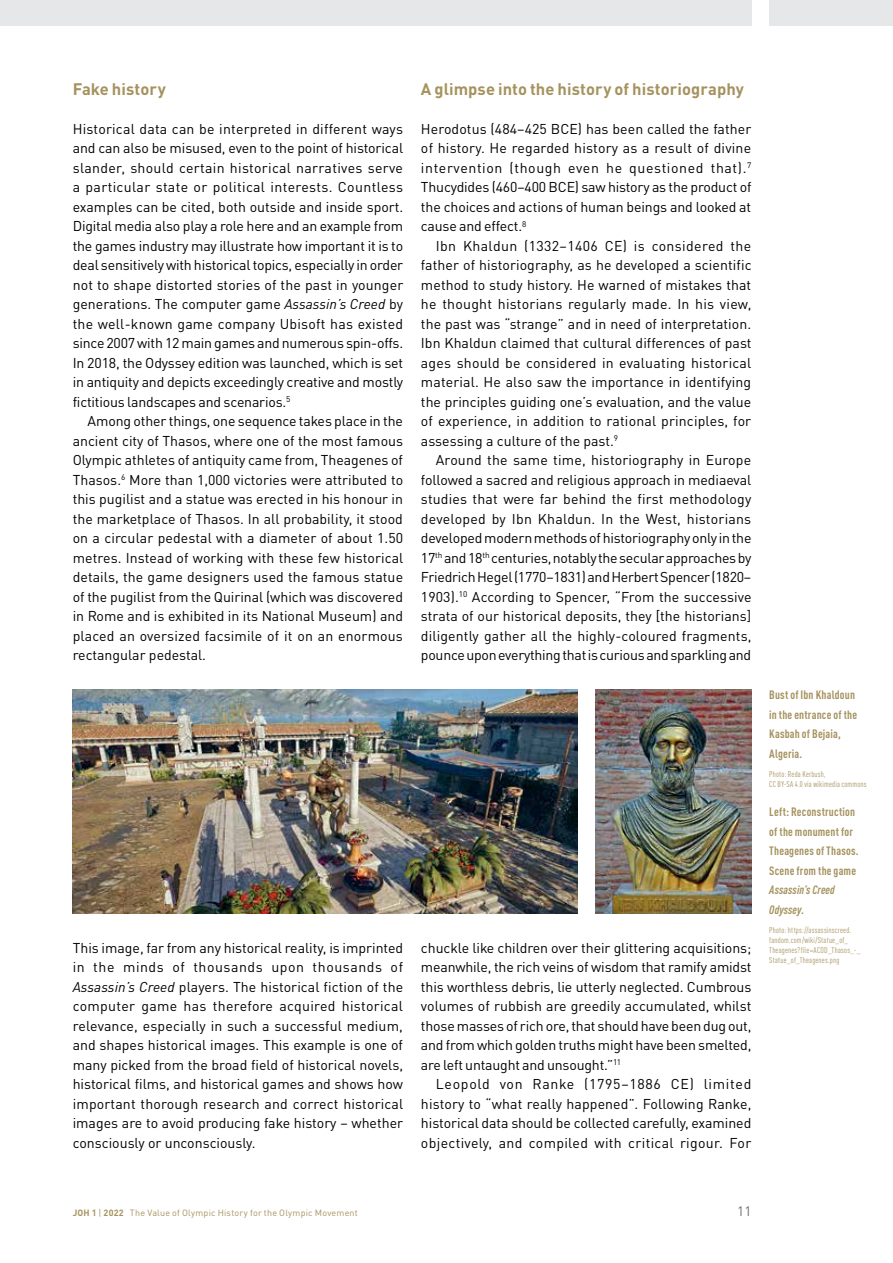
<style>
.page{position:relative;width:893px;height:1263px;background:#fff}
.page>*{position:absolute;margin:0;border:0;box-sizing:border-box;transform-origin:0 0}
.t1{font:700 16.5px "DIN Pro";letter-spacing:.005em;color:#a5925e}
.t2{font:14.1px/19.5px "DIN Pro";letter-spacing:-.005em;color:#000;text-align:justify}
.t3{font:13.5px "DIN Pro";color:#6d6e71}
.t4{font:700 condensed 12px/19.5px "DIN Pro";letter-spacing:.015em;color:#a5925e}
.t5{font:italic 700 condensed 12px/19.5px "DIN Pro";letter-spacing:.01em;color:#a5925e}
.t6{font:9px "DIN Pro";letter-spacing:.02em;color:#a5925e}
.t7{font:condensed 8.25px/9.8px "DIN Pro";letter-spacing:.03em;color:#a5925e}
.s1{font-style:italic}
.s2{font-style:normal}
.s3{font-weight:700}
</style>
<div class="page">
<div style="left:0;top:0;width:751px;height:26px;background:#e6e7e8"></div>
<div style="left:769px;top:0;width:124px;height:26px;background:#e6e7e8"></div>
<img style="left:595px;top:690px;width:156px;height:224px">
<img style="left:73px;top:690px;width:504px;height:224px">
<p class="t1" style="left:73px;top:75px;width:95px">Fake history</p>
<p class="t2" style="left:73px;top:118px;width:332px">Historical data can be interpreted in different ways and can also be misused, even to the point of historical slander, should certain historical narratives serve a particular state or political interests. Countless examples can be cited, both outside and inside sport.<br>Digital media also play a role here and an example from the games industry may illustrate how important it is to deal sensitively with historical topics, especially in order not to shape distorted stories of the past in younger generations. The computer game <span class="s1">Assassin’s Creed</span> by the well-known game company Ubisoft has existed since 2007 with 12 main games and numerous spin-offs.<br>In 2018, the Odyssey edition was launched, which is set in antiquity and depicts exceedingly creative and mostly fictitious landscapes and scenarios.<sup>5</sup></p>
<p class="t2" style="left:73px;top:410px;width:332px;text-indent:15px">Among other things, one sequence takes place in the ancient city of Thasos, where one of the most famous Olympic athletes of antiquity came from, Theagenes of Thasos.<sup>6</sup> More than 1,000 victories were attributed to this pugilist and a statue was erected in his honour in the marketplace of Thasos. In all probability, it stood on a circular pedestal with a diameter of about 1.50 metres. Instead of working with these few historical details, the game designers used the famous statue of the pugilist from the Quirinal (which was discovered in Rome and is exhibited in its National Museum) and placed an oversized facsimile of it on an enormous rectangular pedestal.</p>
<p class="t2" style="left:73px;top:937px;width:332px">This image, far from any historical reality, is imprinted in the minds of thousands upon thousands of <span class="s1">Assassin’s Creed</span> players. The historical fiction of the computer game has therefore acquired historical relevance, especially in such a successful medium, and shapes historical images. This example is one of many picked from the broad field of historical novels, historical films, and historical games and shows how important thorough research and correct historical images are to avoid producing fake history – whether consciously or unconsciously.</p>
<p class="t1" style="left:421px;top:75px;width:325px">A glimpse into the history of historiography</p>
<p class="t2" style="left:421px;top:118px;width:332px">Herodotus (484–425 BCE) has been called the father of history. He regarded history as a result of divine intervention (though even he questioned that).<sup>7<br></sup>Thucydides (460–400 BCE) saw history as the product of the choices and actions of human beings and looked at cause and effect.<sup>8</sup></p>
<p class="t2" style="left:421px;top:235px;width:332px;text-indent:15px">Ibn Khaldun (1332–1406 CE) is considered the father of historiography, as he developed a scientific method to study history. He warned of mistakes that he thought historians regularly made. In his view, the past was “strange” and in need of interpretation.<br>Ibn Khaldun claimed that cultural differences of past ages should be considered in evaluating historical material. He also saw the importance in identifying the principles guiding one’s evaluation, and the value of experience, in addition to rational principles, for assessing a culture of the past.<sup>9</sup></p>
<p class="t2" style="left:421px;top:449px;width:332px;text-indent:15px">Around the same time, historiography in Europe followed a sacred and religious approach in mediaeval studies that were far behind the first methodology developed by Ibn Khaldun. In the West, historians developed modern methods of historiography only in the 17<sup>th</sup> and 18<sup>th</sup> centuries, notably the secular approaches by Friedrich Hegel (1770–1831) and Herbert Spencer (1820– 1903).<sup>10</sup> According to Spencer, “From the successive strata of our historical deposits, they [the historians] diligently gather all the highly-coloured fragments, pounce upon everything that is curious and sparkling and</p>
<p class="t2" style="left:421px;top:937px;width:332px">chuckle like children over their glittering acquisitions; meanwhile, the rich veins of wisdom that ramify amidst this worthless debris, lie utterly neglected. Cumbrous volumes of rubbish are greedily accumulated, whilst those masses of rich ore, that should have been dug out, and from which golden truths might have been smelted, are left untaught and unsought.”<sup>11</sup></p>
<p class="t2" style="left:421px;top:1073px;width:332px;text-indent:15px">Leopold von Ranke (1795–1886 CE) limited history to “what really happened”. Following Ranke, historical data should be collected carefully, examined objectively, and compiled with critical rigour. For</p>
<p class="t4" style="left:769px;top:684px;width:89px">Bust of Ibn Khaldoun in the entrance of the<br>Kasbah of Bejaia,<br>Algeria.</p>
<p class="t7" style="left:769px;top:769px;width:99px">Photo: Reda Kerbush,<br>CC BY-SA 4.0 via wikimedia commons</p>
<p class="t4" style="left:769px;top:801px;width:91px">Left: Reconstruction of the monument for<br>Theagenes of Thasos.<br>Scene from the game</p>
<p class="t5" style="left:769px;top:879px;width:67px">Assassin’s Creed<br>Odyssey<span class="s2">.</span></p>
<p class="t7" style="left:769px;top:925px;width:93px">Photo: https://assassinscreed. fandom.com/wiki/Statue_of_<br>Theagenes?file=ACOD_Thasos_-_<br>Statue_of_Theagenes.png</p>
<p class="t6" style="left:73px;top:1206px;width:287px"><span class="s3">JOH 1</span> | <span class="s3">2022</span> The Value of Olympic History for the Olympic Movement</p>
<p class="t3" style="left:737px;top:1201px;width:16px">11</p>
</div>
